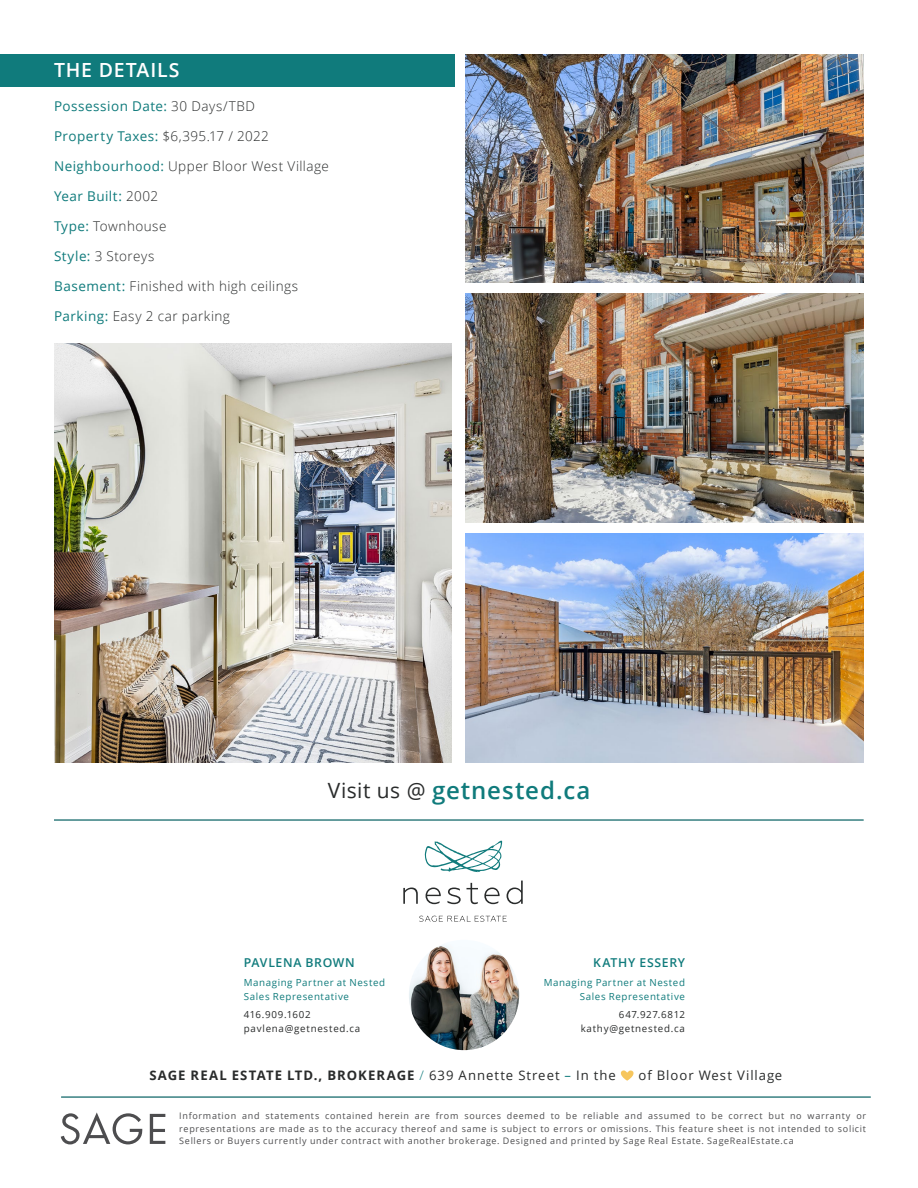
<style>
.page{position:relative;width:918px;height:1188px;background:#fff}
.page>*{position:absolute;margin:0;border:0;box-sizing:border-box;transform-origin:0 0}
.t1{font:600 24px "Open Sans";letter-spacing:.04em;color:#107b7c}
.t2{font:600 19.5px "Open Sans";letter-spacing:.04em;color:#fff}
.t3{font:300 13.5px "Open Sans";letter-spacing:.035em;color:#292b2b}
.t4{font:13.5px "Open Sans";letter-spacing:.035em;color:#107b7c}
.t5{font:700 13.2px "Open Sans";letter-spacing:.08em;color:#292b2b}
.t6{font:13.2px "Open Sans";letter-spacing:.07em;color:#292b2b}
.t7{font:600 12.3px "Open Sans";letter-spacing:.05em;color:#107b7c}
.t8{font:9.75px/14px "Open Sans";letter-spacing:.06em;color:#107b7c}
.t9{font:9.75px/14px "Open Sans";letter-spacing:.08em;color:#292b2b}
.t10{font:9px/12.6px "Open Sans";letter-spacing:.075em;color:#4d4d4f;text-align:justify}
.s1{font-weight:300;color:#292b2b}
.s2{font-weight:400;color:#107b7c}
.s3{font-weight:400;font-size:21px;color:#292b2b}
.s4{font-weight:300;color:#107b7c}
.s5{font-weight:400}
</style>
<div class="page">
<div style="left:0;top:54px;width:454px;height:32px;background:#107b7c"></div>
<hr style="left:54px;top:820px;width:810px;height:1px;background:#46898a">
<hr style="left:61px;top:1097px;width:810px;height:1px;background:#46898a">
<img style="left:54px;top:344px;width:398px;height:418px">
<svg style="left:61px;top:1112px;width:81px;height:32px"></svg>
<svg style="left:150px;top:1114px;width:15px;height:30px"></svg>
<svg style="left:620px;top:1070px;width:14px;height:11px"></svg>
<img style="left:409px;top:940px;width:110px;height:110px;border-radius:55px">
<svg style="left:425px;top:841px;width:77px;height:31px"></svg>
<svg style="left:403px;top:888px;width:15px;height:16px"></svg>
<svg style="left:426px;top:888px;width:15px;height:16px"></svg>
<svg style="left:447px;top:888px;width:14px;height:16px"></svg>
<svg style="left:467px;top:883px;width:11px;height:21px"></svg>
<svg style="left:484px;top:888px;width:16px;height:16px"></svg>
<svg style="left:507px;top:881px;width:16px;height:23px"></svg>
<svg style="left:419px;top:916px;width:88px;height:6px"></svg>
<img style="left:466px;top:54px;width:398px;height:229px">
<img style="left:466px;top:294px;width:398px;height:229px">
<img style="left:466px;top:534px;width:398px;height:228px">
<h2 class="t2" style="left:54px;top:57px;width:127px">THE DETAILS</h2>
<h3 class="t4" style="left:54px;top:97px;width:203px">Possession Date: <span class="s1">30 Days/TBD</span></h3>
<h3 class="t4" style="left:54px;top:127px;width:216px">Property Taxes: <span class="s1">$6,395.17 / 2022</span></h3>
<h3 class="t3" style="left:54px;top:157px;width:276px"><span class="s2">Neighbourhood:</span> Upper Bloor West Village</h3>
<h3 class="t4" style="left:54px;top:187px;width:106px">Year Built: <span class="s1">2002</span></h3>
<h3 class="t3" style="left:54px;top:217px;width:114px"><span class="s2">Type:</span> Townhouse</h3>
<h3 class="t3" style="left:54px;top:247px;width:102px"><span class="s2">Style:</span> 3 Storeys</h3>
<h3 class="t3" style="left:54px;top:277px;width:246px"><span class="s2">Basement:</span> Finished with high ceilings</h3>
<h3 class="t3" style="left:54px;top:307px;width:178px"><span class="s2">Parking:</span> Easy 2 car parking</h3>
<h1 class="t1" style="left:328px;top:774px;width:264px"><span class="s3">Visit us @</span> getnested.ca</h1>
<h3 class="t7" style="left:244px;top:954px;width:112px">PAVLENA BROWN</h3>
<p class="t8" style="left:244px;top:975px;width:143px">Managing Partner at Nested<br>Sales Representative</p>
<p class="t9" style="left:244px;top:1008px;width:118px">416.909.1602 pavlena@getnested.ca</p>
<h3 class="t7" style="left:593px;top:954px;width:93px">KATHY ESSERY</h3>
<p class="t8" style="left:544px;top:975px;width:143px;text-align:right">Managing Partner at Nested<br>Sales Representative</p>
<p class="t9" style="left:581px;top:1008px;width:106px;text-align:right">647.927.6812 kathy@getnested.ca</p>
<h3 class="t5" style="left:150px;top:1066px;width:468px">SAGE REAL ESTATE LTD., BROKERAGE <span class="s4">/</span> <span class="s5">639 Annette Street</span> <span class="s2">–</span> <span class="s5">In the</span></h3>
<h3 class="t6" style="left:639px;top:1066px;width:145px">of Bloor West Village</h3>
<p class="t10" style="left:179px;top:1110px;width:688px">Information and statements contained herein are from sources deemed to be reliable and assumed to be correct but no warranty or representations are made as to the accuracy thereof and same is subject to errors or omissions. This feature sheet is not intended to solicit Sellers or Buyers currently under contract with another brokerage. Designed and printed by Sage Real Estate. SageRealEstate.ca</p>
</div>
